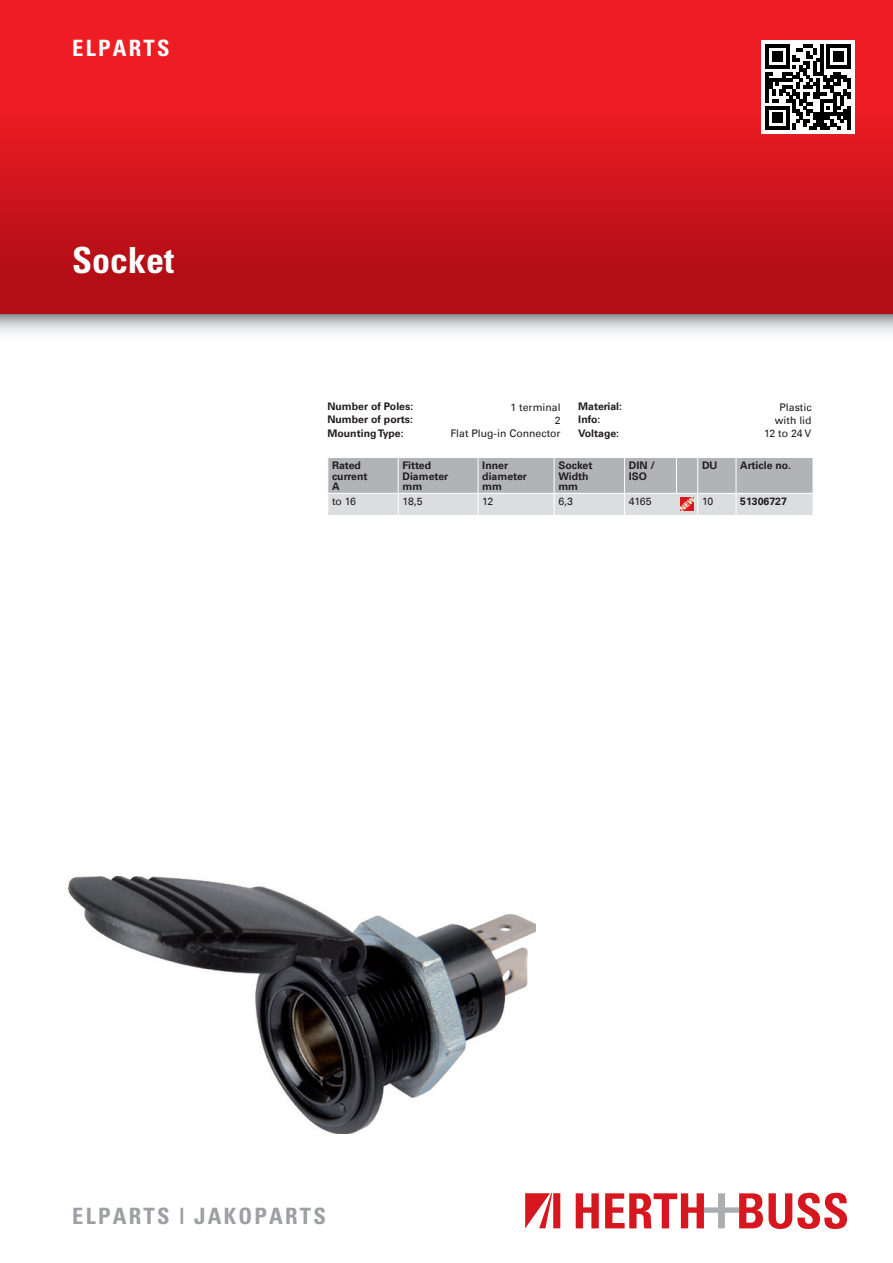
<style>
.page{position:relative;width:893px;height:1263px;background:#fff}
.page>*{position:absolute;margin:0;border:0;box-sizing:border-box;transform-origin:0 0}
.t1{font:700 condensed 36px "Univers";color:#fff}
.t2{font:700 condensed 22.5px "Univers";letter-spacing:.1em;color:#9d9fa2}
.t3{font:700 condensed 22.5px "Univers";letter-spacing:.1em;color:#fff}
.t4{font:700 10.5px/10.5px "Univers Com 65";color:#231f20}
.t5{font:10.5px "Univers Com 55 Roman";color:#231f20}
</style>
<div class="page">
<img style="left:0;top:0;width:893px;height:333px">
<div style="left:761px;top:40px;width:94px;height:94px;background:#fff"></div>
<svg style="left:765px;top:45px;width:85px;height:85px"></svg>
<svg style="left:576px;top:1193px;width:23px;height:35px"></svg>
<svg style="left:605px;top:1193px;width:242px;height:36px"></svg>
<svg style="left:525px;top:1193px;width:35px;height:35px"></svg>
<svg style="left:328px;top:458px;width:485px;height:57px;background:#c3c3c7"></svg>
<img style="left:68px;top:876px;width:468px;height:258px">
<h2 class="t3" style="left:72px;top:34px;width:99px">ELPARTS</h2>
<h1 class="t1" style="left:72px;top:238px;width:104px">Socket</h1>
<p class="t4" style="left:327px;top:401px;width:87px">Number of Poles:</p>
<p class="t5" style="left:511px;top:401px;width:52px">1 terminal</p>
<p class="t4" style="left:327px;top:414px;width:87px">Number of ports:</p>
<p class="t5" style="left:555px;top:414px;width:7px">2</p>
<p class="t4" style="left:327px;top:428px;width:78px">Mounting Type:</p>
<p class="t5" style="left:450px;top:427px;width:112px">Flat Plug-in Connector</p>
<p class="t4" style="left:578px;top:401px;width:45px">Material:</p>
<p class="t5" style="left:779px;top:401px;width:34px">Plastic</p>
<p class="t4" style="left:578px;top:414px;width:24px">Info:</p>
<p class="t5" style="left:775px;top:414px;width:38px">with lid</p>
<p class="t4" style="left:578px;top:428px;width:42px">Voltage:</p>
<p class="t5" style="left:764px;top:427px;width:49px">12 to 24 V</p>
<p class="t4" style="left:332px;top:460px;width:37px">Rated current<br>A</p>
<p class="t4" style="left:402px;top:460px;width:47px">Fitted<br>Diameter mm</p>
<p class="t4" style="left:482px;top:460px;width:46px">Inner diameter mm</p>
<p class="t4" style="left:558px;top:460px;width:36px">Socket<br>Width mm</p>
<p class="t4" style="left:629px;top:460px;width:28px">DIN /<br>ISO</p>
<p class="t4" style="left:702px;top:460px;width:17px">DU</p>
<p class="t4" style="left:740px;top:460px;width:52px">Article no.</p>
<p class="t5" style="left:332px;top:495px;width:26px">to 16</p>
<p class="t5" style="left:402px;top:495px;width:22px">18,5</p>
<p class="t5" style="left:482px;top:495px;width:13px">12</p>
<p class="t5" style="left:558px;top:495px;width:16px">6,3</p>
<p class="t5" style="left:629px;top:495px;width:24px">4165</p>
<p class="t5" style="left:702px;top:495px;width:13px">10</p>
<p class="t4" style="left:740px;top:496px;width:48px">51306727</p>
<h2 class="t2" style="left:72px;top:1202px;width:255px">ELPARTS | JAKOPARTS</h2>
</div>
